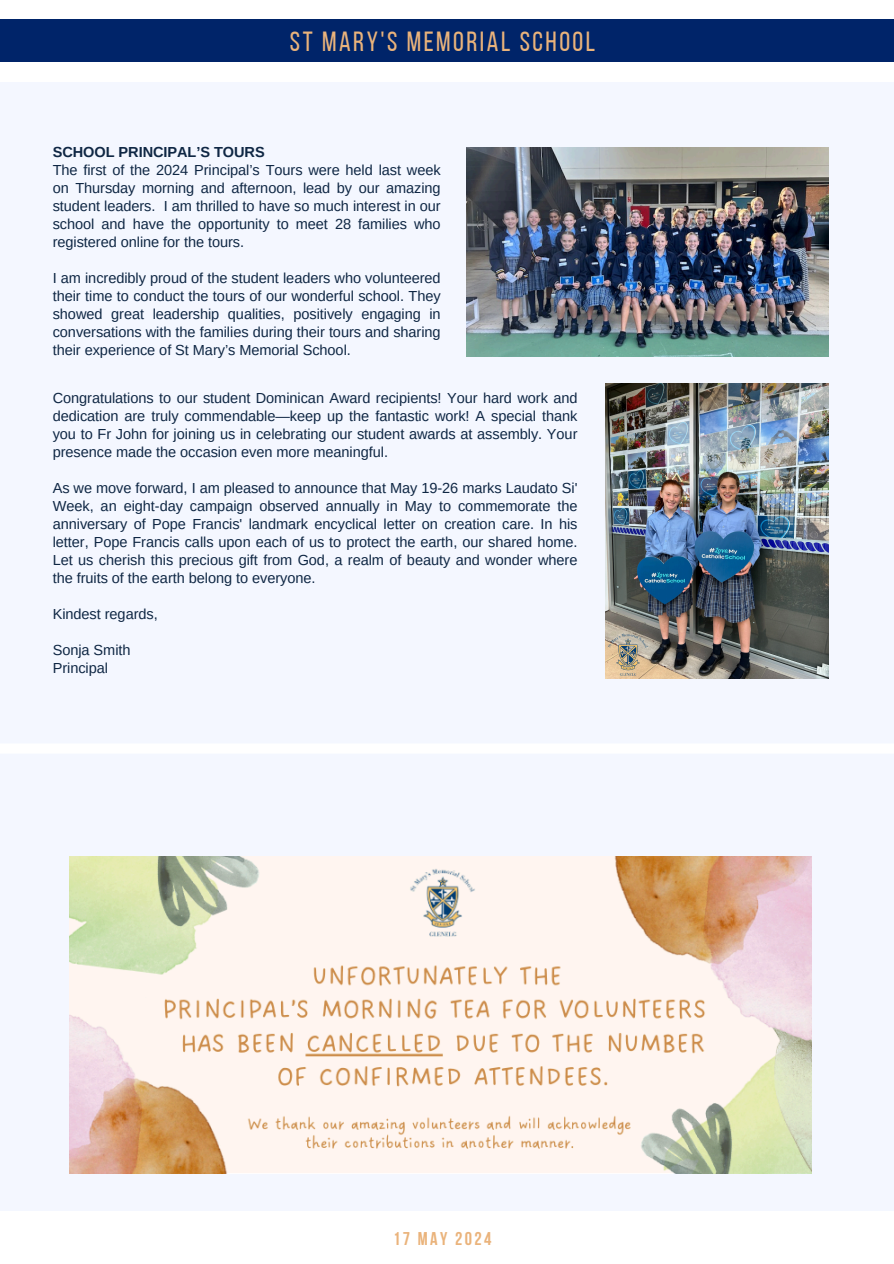
<style>
.page{position:relative;width:894px;height:1264px;background:#fff}
.page>*{position:absolute;margin:0;border:0;box-sizing:border-box;transform-origin:0 0}
.t1{font:27.6px "Bebas Neue";letter-spacing:.09em;color:#eab37b}
.t2{font:700 18.45px "Bebas Neue";letter-spacing:.13em;color:#eab37b}
.t3{font:14.55px/18px "Arimo";letter-spacing:-.005em;color:#0f2744;text-align:justify}
.t4{font:700 14.55px "Arimo";letter-spacing:-.005em;color:#0f2744}
</style>
<div class="page">
<div style="left:0;top:19px;width:893px;height:43px;background:#002469"></div>
<div style="left:0;top:82px;width:893px;height:1128px;background:#f4f7ff"></div>
<img style="left:466px;top:147px;width:362px;height:209px">
<img style="left:70px;top:856px;width:741px;height:317px">
<div style="left:0;top:743px;width:893px;height:10px;background:#fff"></div>
<img style="left:605px;top:383px;width:223px;height:295px">
<p class="t1" style="left:290px;top:30px;width:307px">ST MARY'S MEMORIAL SCHOOL</p>
<p class="t4" style="left:53px;top:144px;width:213px">SCHOOL PRINCIPAL’S TOURS</p>
<p class="t3" style="left:53px;top:161px;width:389px">The first of the 2024 Principal’s Tours were held last week on Thursday morning and afternoon, lead by our amazing student leaders. I am thrilled to have so much interest in our school and have the opportunity to meet 28 families who registered online for the tours.</p>
<h2 class="t3" style="left:53px;top:269px;width:389px">I am incredibly proud of the student leaders who volunteered their time to conduct the tours of our wonderful school. They showed great leadership qualities, positively engaging in conversations with the families during their tours and sharing their experience of St Mary’s Memorial School.</h2>
<p class="t3" style="left:53px;top:389px;width:526px">Congratulations to our student Dominican Award recipients! Your hard work and dedication are truly commendable—keep up the fantastic work! A special thank you to Fr John for joining us in celebrating our student awards at assembly. Your presence made the occasion even more meaningful.</p>
<p class="t3" style="left:53px;top:479px;width:526px">As we move forward, I am pleased to announce that May 19-26 marks Laudato Si' Week, an eight-day campaign observed annually in May to commemorate the anniversary of Pope Francis' landmark encyclical letter on creation care. In his letter, Pope Francis calls upon each of us to protect the earth, our shared home.<br>Let us cherish this precious gift from God, a realm of beauty and wonder where the fruits of the earth belong to everyone.</p>
<p class="t3" style="left:53px;top:605px;width:106px">Kindest regards,</p>
<p class="t3" style="left:53px;top:641px;width:79px">Sonja Smith</p>
<p class="t3" style="left:53px;top:659px;width:57px">Principal</p>
<p class="t2" style="left:393px;top:1231px;width:100px">17 MAY 2024</p>
</div>
